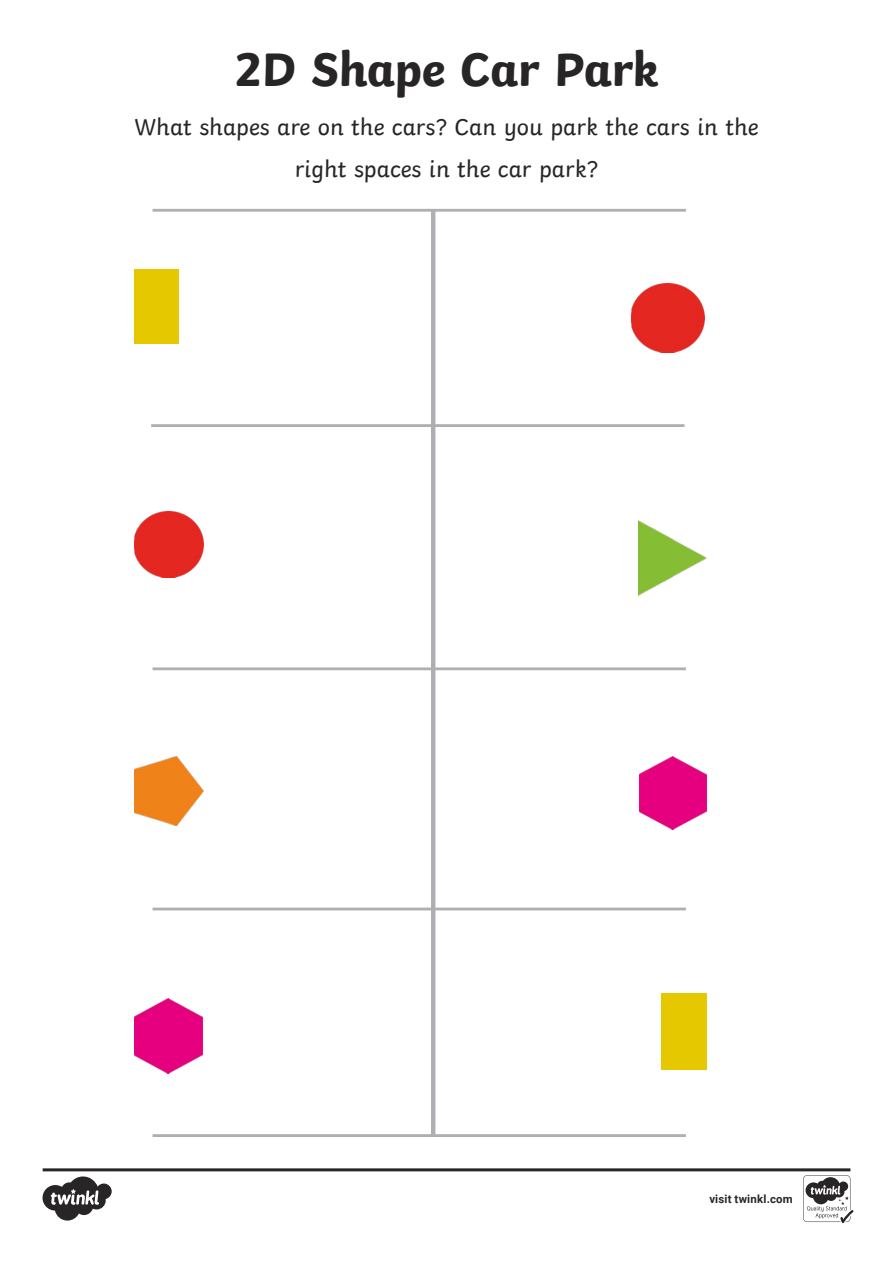
<style>
.page{position:relative;width:893px;height:1263px;background:#fff}
.page>*{position:absolute;margin:0;border:0;box-sizing:border-box;transform-origin:0 0}
.Heading_1{font:700 49.5px "Twinkl";letter-spacing:-.01em;color:#282526}
.KS1_Body_Copy{font:24px "Twinkl";color:#282526}
.t1{font:700 11.4px "Roboto";letter-spacing:.02em;color:#282526}
</style>
<div class="page">
<div style="left:134px;top:269px;width:44px;height:74px;background:#e5c800"></div>
<img style="left:134px;top:511px;width:70px;height:66px">
<img style="left:134px;top:756px;width:70px;height:70px">
<img style="left:134px;top:999px;width:68px;height:74px">
<hr style="left:431px;top:209px;width:4px;height:928px;background:#aeafb3">
<hr style="left:151px;top:424px;width:533px;height:3px;background:#aeafb3">
<hr style="left:153px;top:667px;width:533px;height:3px;background:#aeafb3">
<hr style="left:153px;top:907px;width:533px;height:3px;background:#aeafb3">
<hr style="left:153px;top:209px;width:533px;height:3px;background:#aeafb3">
<hr style="left:153px;top:1134px;width:533px;height:3px;background:#aeafb3">
<img style="left:631px;top:283px;width:73px;height:70px">
<img style="left:638px;top:521px;width:69px;height:75px">
<img style="left:640px;top:756px;width:67px;height:74px">
<div style="left:662px;top:993px;width:45px;height:76px;background:#e5c800"></div>
<svg style="left:43px;top:1168px;width:810px;height:55px"></svg>
<p class="Heading_1" style="left:234px;top:28px;width:426px">2D Shape Car Park</p>
<p class="KS1_Body_Copy" style="left:134px;top:108px;width:626px">What shapes are on the cars? Can you park the cars in the</p>
<p class="KS1_Body_Copy" style="left:295px;top:150px;width:305px">right spaces in the car park?</p>
<p class="t1" style="left:709px;top:1191px;width:85px">visit twinkl.com</p>
</div>
